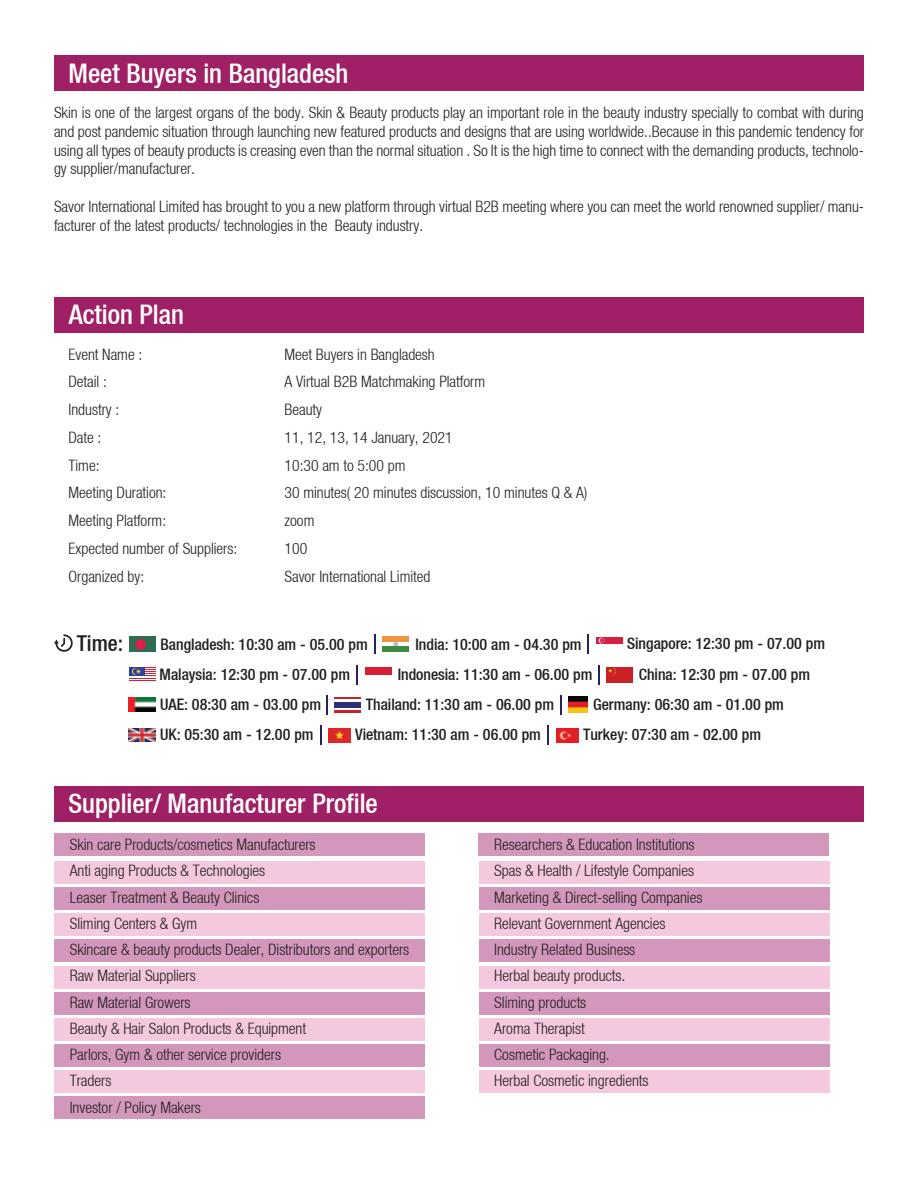
<style>
.page{position:relative;width:918px;height:1188px;background:#fff}
.page>*{position:absolute;margin:0;border:0;box-sizing:border-box;transform-origin:0 0}
.t1{font:27px "Heavenetica Cond 6 Med SH";color:#fff}
.t2{font:21.9px "Heavenetica Cond 6 Med SH";color:#231f20}
.t3{font:15.9px "Heavenetica Cond 6 Med SH";color:#231f20}
.t4{font:15.75px/26.2px "Heavenetica Cond 4 Lt SH";color:#231f20}
</style>
<div class="page">
<div style="left:54px;top:56px;width:810px;height:35px;background:#9f2064"></div>
<div style="left:54px;top:297px;width:810px;height:36px;background:#9f2064"></div>
<svg style="left:320px;top:726px;width:1px;height:19px"></svg>
<svg style="left:547px;top:726px;width:1px;height:19px"></svg>
<img style="left:129px;top:729px;width:27px;height:13px">
<img style="left:329px;top:728px;width:22px;height:15px">
<img style="left:557px;top:728px;width:21px;height:14px">
<svg style="left:326px;top:695px;width:1px;height:20px"></svg>
<svg style="left:560px;top:695px;width:1px;height:20px"></svg>
<img style="left:129px;top:698px;width:26px;height:13px">
<svg style="left:334px;top:697px;width:26px;height:15px"></svg>
<svg style="left:334px;top:700px;width:26px;height:10px"></svg>
<div style="left:334px;top:702px;width:26px;height:5px;background:#2d2f76"></div>
<img style="left:568px;top:697px;width:20px;height:15px">
<div style="left:129px;top:637px;width:26px;height:15px;background:#2f6c50"></div>
<div style="left:135px;top:639px;width:11px;height:11px;background:#e01c49;border-radius:50%"></div>
<svg style="left:383px;top:646px;width:26px;height:1px"></svg>
<div style="left:383px;top:637px;width:26px;height:5px;background:#f0953d"></div>
<div style="left:383px;top:647px;width:26px;height:5px;background:#3d8a41"></div>
<svg style="left:393px;top:642px;width:5px;height:5px"></svg>
<svg style="left:374px;top:635px;width:1px;height:19px"></svg>
<svg style="left:588px;top:635px;width:1px;height:19px"></svg>
<div style="left:597px;top:637px;width:26px;height:7px;background:#d91d43"></div>
<svg style="left:599px;top:638px;width:6px;height:5px"></svg>
<svg style="left:54px;top:634px;width:19px;height:18px"></svg>
<div style="left:366px;top:667px;width:26px;height:8px;background:#d81e34"></div>
<svg style="left:598px;top:665px;width:1px;height:19px"></svg>
<div style="left:606px;top:667px;width:27px;height:15px;background:#cb2027"></div>
<svg style="left:608px;top:668px;width:8px;height:7px"></svg>
<svg style="left:129px;top:667px;width:26px;height:14px"></svg>
<svg style="left:357px;top:665px;width:1px;height:19px"></svg>
<div style="left:55px;top:1096px;width:370px;height:23px;background:#d497bc"></div>
<div style="left:54px;top:786px;width:810px;height:36px;background:#9f2064"></div>
<div style="left:54px;top:833px;width:371px;height:22px;background:#d497bc"></div>
<div style="left:55px;top:861px;width:370px;height:22px;background:#f4c8de"></div>
<div style="left:55px;top:887px;width:370px;height:22px;background:#d497bc"></div>
<div style="left:55px;top:913px;width:370px;height:22px;background:#f4c8de"></div>
<div style="left:55px;top:940px;width:370px;height:22px;background:#d497bc"></div>
<div style="left:55px;top:966px;width:370px;height:22px;background:#f4c8de"></div>
<div style="left:55px;top:992px;width:370px;height:22px;background:#d497bc"></div>
<div style="left:55px;top:1018px;width:370px;height:22px;background:#f4c8de"></div>
<div style="left:55px;top:1044px;width:370px;height:23px;background:#d497bc"></div>
<div style="left:55px;top:1070px;width:370px;height:22px;background:#f4c8de"></div>
<div style="left:478px;top:833px;width:351px;height:22px;background:#d497bc"></div>
<div style="left:479px;top:861px;width:350px;height:22px;background:#f4c8de"></div>
<div style="left:479px;top:887px;width:350px;height:22px;background:#d497bc"></div>
<div style="left:479px;top:913px;width:350px;height:22px;background:#f4c8de"></div>
<div style="left:479px;top:940px;width:350px;height:22px;background:#d497bc"></div>
<div style="left:479px;top:966px;width:350px;height:22px;background:#f4c8de"></div>
<div style="left:479px;top:992px;width:350px;height:22px;background:#d497bc"></div>
<div style="left:479px;top:1018px;width:350px;height:22px;background:#f4c8de"></div>
<div style="left:479px;top:1044px;width:350px;height:23px;background:#d497bc"></div>
<div style="left:479px;top:1070px;width:350px;height:22px;background:#f4c8de"></div>
<h1 class="t1" style="left:69px;top:56px;width:281px">Meet Buyers in Bangladesh</h1>
<p class="t4" style="left:54px;top:102px;width:812px;line-height:18.9px;text-align:justify">Skin is one of the largest organs of the body. Skin &amp; Beauty products play an important role in the beauty industry specially to combat with during and post pandemic situation through launching new featured products and designs that are using worldwide..Because in this pandemic tendency for using all types of beauty products is creasing even than the normal situation . So It is the high time to connect with the demanding products, technolo&shy;gy supplier/manufacturer.</p>
<p class="t4" style="left:54px;top:197px;width:812px;line-height:18.9px">Savor International Limited has brought to you a new platform through virtual B2B meeting where you can meet the world renowned supplier/ manu&shy;facturer of the latest products/ technologies in the Beauty industry.</p>
<h1 class="t1" style="left:69px;top:297px;width:117px">Action Plan</h1>
<p class="t4" style="left:69px;top:340px;width:75px">Event Name :</p>
<p class="t4" style="left:285px;top:340px;width:152px">Meet Buyers in Bangladesh</p>
<p class="t4" style="left:69px;top:368px;width:40px">Detail :</p>
<p class="t4" style="left:285px;top:368px;width:202px">A Virtual B2B Matchmaking Platform</p>
<p class="t4" style="left:69px;top:396px;width:52px">Industry :</p>
<p class="t4" style="left:285px;top:396px;width:39px">Beauty</p>
<p class="t4" style="left:69px;top:423px;width:34px">Date :</p>
<p class="t4" style="left:285px;top:423px;width:170px">11, 12, 13, 14 January, 2021</p>
<p class="t4" style="left:69px;top:451px;width:32px">Time:</p>
<p class="t4" style="left:285px;top:451px;width:122px">10:30 am to 5:00 pm</p>
<p class="t4" style="left:69px;top:479px;width:99px">Meeting Duration:</p>
<p class="t4" style="left:285px;top:479px;width:304px">30 minutes( 20 minutes discussion, 10 minutes Q &amp; A)</p>
<p class="t4" style="left:69px;top:507px;width:99px">Meeting Platform:</p>
<p class="t4" style="left:285px;top:507px;width:31px">zoom</p>
<p class="t4" style="left:69px;top:534px;width:170px">Expected number of Suppliers:</p>
<p class="t4" style="left:285px;top:534px;width:24px">100</p>
<p class="t4" style="left:69px;top:562px;width:77px">Organized by:</p>
<p class="t4" style="left:285px;top:562px;width:147px">Savor International Limited</p>
<h2 class="t2" style="left:77px;top:629px;width:48px">Time:</h2>
<p class="t3" style="left:161px;top:634px;width:209px">Bangladesh: 10:30 am - 05.00 pm</p>
<p class="t3" style="left:416px;top:634px;width:168px">India: 10:00 am - 04.30 pm</p>
<p class="t3" style="left:627px;top:634px;width:199px">Singapore: 12:30 pm - 07.00 pm</p>
<p class="t3" style="left:160px;top:664px;width:192px">Malaysia: 12:30 pm - 07.00 pm</p>
<p class="t3" style="left:398px;top:664px;width:196px">Indonesia: 11:30 am - 06.00 pm</p>
<p class="t3" style="left:639px;top:664px;width:173px">China: 12:30 pm - 07.00 pm</p>
<p class="t3" style="left:160px;top:694px;width:163px">UAE: 08:30 am - 03.00 pm</p>
<p class="t3" style="left:366px;top:695px;width:190px">Thailand: 11:30 am - 06.00 pm</p>
<p class="t3" style="left:593px;top:695px;width:192px">Germany: 06:30 am - 01.00 pm</p>
<p class="t3" style="left:160px;top:724px;width:155px">UK: 05:30 am - 12.00 pm</p>
<p class="t3" style="left:355px;top:724px;width:187px">Vietnam: 11:30 am - 06.00 pm</p>
<p class="t3" style="left:583px;top:724px;width:179px">Turkey: 07:30 am - 02.00 pm</p>
<h1 class="t1" style="left:69px;top:786px;width:311px">Supplier/ Manufacturer Profile</h1>
<p class="t4" style="left:70px;top:831px;width:341px">Skin care Products/cosmetics Manufacturers<br>Anti aging Products &amp; Technologies<br>Leaser Treatment &amp; Beauty Clinics<br>Sliming Centers &amp; Gym<br>Skincare &amp; beauty products Dealer, Distributors and exporters<br>Raw Material Suppliers<br>Raw Material Growers<br>Beauty &amp; Hair Salon Products &amp; Equipment<br>Parlors, Gym &amp; other service providers<br>Traders<br>Investor / Policy Makers</p>
<p class="t4" style="left:494px;top:831px;width:210px">Researchers &amp; Education Institutions<br>Spas &amp; Health / Lifestyle Companies<br>Marketing &amp; Direct-selling Companies<br>Relevant Government Agencies<br>Industry Related Business<br>Herbal beauty products.<br>Sliming products<br>Aroma Therapist<br>Cosmetic Packaging.<br>Herbal Cosmetic ingredients</p>
</div>
